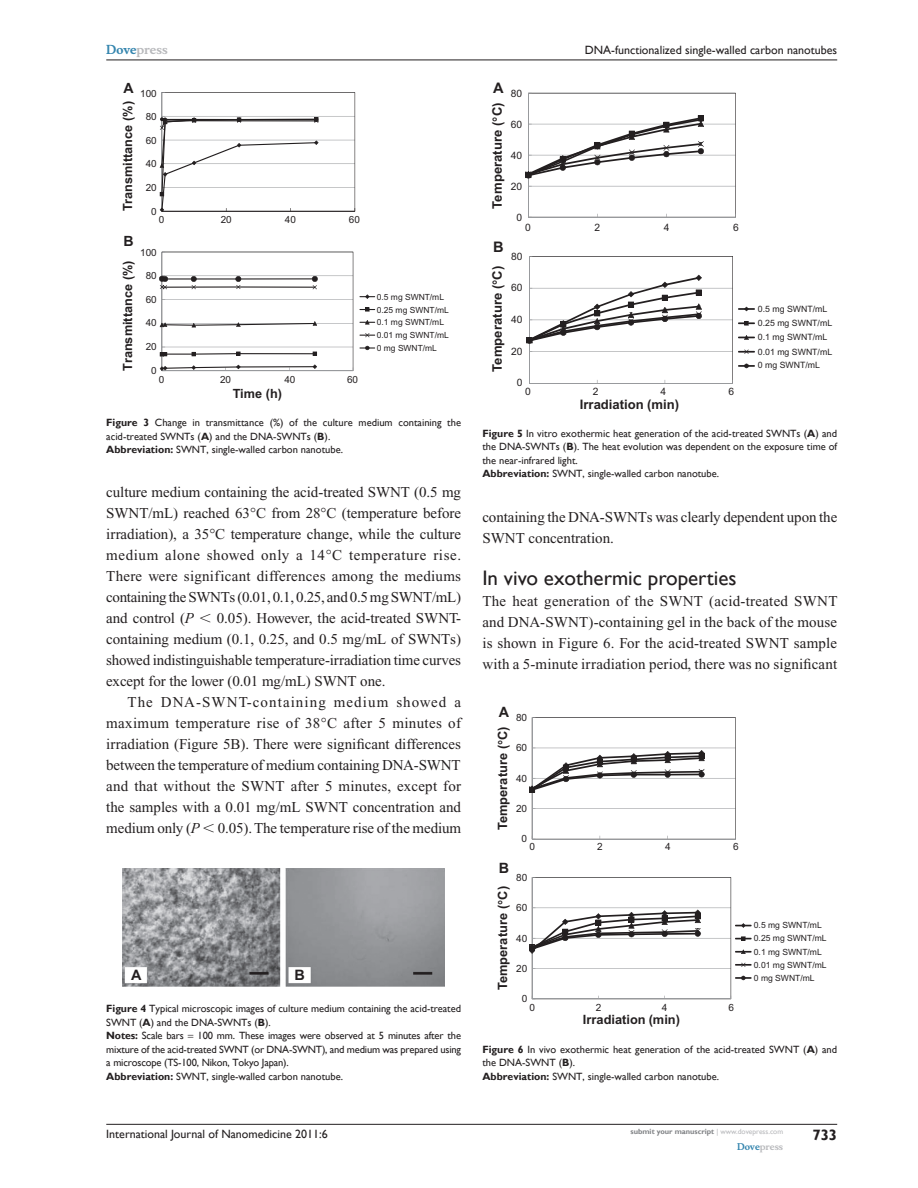
<style>
.page{position:relative;width:918px;height:1188px;background:#fff}
.page>*{position:absolute;margin:0;border:0;box-sizing:border-box;transform-origin:0 0}
.t1{font:21px "Gill Sans";color:#231f20}
.t2{font:15px/21px "Times New Roman";letter-spacing:-.005em;color:#231f20;text-align:justify}
.t3{font:700 15px "Gill Sans";color:#231f20}
.t4{font:700 14.55px "Arial";color:#231f20}
.t5{font:700 14.4px "Arial";color:#231f20}
.t6{font:700 14.25px "Arial";color:#231f20}
.t7{font:700 14.1px "Arial";color:#231f20}
.t8{font:700 13.05px "Arial";color:#231f20}
.t9{font:700 12.9px "Arial";letter-spacing:.005em;color:#231f20}
.t10{font:700 12.75px "Arial";letter-spacing:.005em;color:#231f20}
.t11{font:12px "Gill Sans";color:#231f20}
.t12{font:700 12px "Musee";color:#b8b9bc}
.t13{font:10.5px/13.5px "Gill Sans";color:#231f20}
.t14{font:10.2px "Arial";color:#231f20}
.t15{font:10.05px "Arial";color:#231f20}
.t16{font:9.9px "Arial";color:#231f20}
.t17{font:700 9px "Musee";color:#b8b9bc}
.t18{font:8.7px/14.1px "Arial";color:#231f20}
.t19{font:8.55px/13px "Arial";color:#231f20}
.t20{font:8.4px/12.8px "Arial";color:#231f20}
.t21{font:700 7.5px "Gill Sans";color:#808285}
.s1{color:#3485ae}
.s2{font-weight:700}
.s3{font-style:italic}
.s4{font-family:"Mathematical Pi One"}
.s5{font-weight:400;color:#b8b9bc}
</style>
<div class="page">
<hr style="left:106px;top:1124px;width:731px;height:1px;background:#231f20">
<hr style="left:106px;top:60px;width:731px;height:1px;background:#231f20">
<svg style="left:160px;top:92px;width:196px;height:120px"></svg>
<svg style="left:159px;top:252px;width:216px;height:120px"></svg>
<img style="left:123px;top:868px;width:322px;height:119px">
<svg style="left:525px;top:93px;width:211px;height:125px"></svg>
<svg style="left:526px;top:256px;width:229px;height:128px"></svg>
<svg style="left:529px;top:717px;width:207px;height:123px"></svg>
<svg style="left:529px;top:877px;width:223px;height:123px"></svg>
<p class="t12" style="left:106px;top:43px;width:63px"><span class="s1">Dove</span>press</p>
<p class="t7" style="left:123px;top:80px;width:12px">A</p>
<p class="t16" style="left:140px;top:88px;width:18px">100</p>
<p class="t16" style="left:146px;top:111px;width:12px">80</p>
<p class="t10" style="left:119px;top:211px;width:112px;rotate:-90deg">Transmittance (%)</p>
<p class="t16" style="left:146px;top:135px;width:12px">60</p>
<p class="t16" style="left:146px;top:158px;width:12px">40</p>
<p class="t16" style="left:146px;top:182px;width:12px">20</p>
<p class="t16" style="left:151px;top:206px;width:7px">0</p>
<p class="t16" style="left:159px;top:214px;width:7px">0</p>
<p class="t16" style="left:221px;top:214px;width:12px">20</p>
<p class="t16" style="left:285px;top:214px;width:12px">40</p>
<p class="t16" style="left:349px;top:214px;width:12px">60</p>
<p class="t7" style="left:123px;top:233px;width:12px">B</p>
<p class="t16" style="left:140px;top:247px;width:18px">100</p>
<p class="t16" style="left:146px;top:270px;width:12px">80</p>
<p class="t10" style="left:119px;top:371px;width:112px;rotate:-90deg">Transmittance (%)</p>
<p class="t16" style="left:146px;top:294px;width:12px">60</p>
<p class="t16" style="left:146px;top:317px;width:12px">40</p>
<p class="t16" style="left:146px;top:341px;width:12px">20</p>
<p class="t16" style="left:151px;top:365px;width:7px">0</p>
<p class="t16" style="left:159px;top:374px;width:7px">0</p>
<p class="t16" style="left:220px;top:374px;width:12px">20</p>
<p class="t16" style="left:284px;top:374px;width:12px">40</p>
<p class="t16" style="left:347px;top:374px;width:12px">60</p>
<p class="t10" style="left:233px;top:386px;width:51px">Time (h)</p>
<p class="t20" style="left:377px;top:291px;width:73px">0.5 mg SWNT/mL<br>0.25 mg SWNT/mL<br>0.1 mg SWNT/mL<br>0.01 mg SWNT/mL<br>0 mg SWNT/mL</p>
<p class="t13" style="left:106px;top:416px;width:356px"><span class="s2">Figure 3</span> Change in transmittance (%) of the culture medium containing the acid-treated SWNTs (<span class="s2">A</span>) and the DNA-SWNTs (<span class="s2">B</span>).<br><span class="s2">Abbreviation:</span> SWNT, single-walled carbon nanotube.</p>
<p class="t2" style="left:106px;top:482px;width:356px">culture medium containing the acid-treated SWNT (0.5 mg SWNT/mL) reached 63 C from 28 C (temperature before irradiation), a 35 C temperature change, while the culture medium alone showed only a 14 C temperature rise.<br>There were significant differences among the mediums containing the SWNTs (0.01, 0.1, 0.25, and 0.5 mg SWNT/mL) and control (<span class="s3">P</span> <span class="s4">,</span> 0.05). However, the acid-treated SWNT&shy;containing medium (0.1, 0.25, and 0.5 mg/mL of SWNTs) showed indistinguishable temperature-irradiation time curves except for the lower (0.01 mg/mL) SWNT one.</p>
<p class="t2" style="left:106px;top:692px;width:356px;text-indent:21px">The DNA-SWNT-containing medium showed a maximum temperature rise of 38 C after 5 minutes of irradiation (Figure 5B). There were significant differences between the temperature of medium containing DNA-SWNT and that without the SWNT after 5 minutes, except for the samples with a 0.01 mg/mL SWNT concentration and medium only (<span class="s3">P</span> <span class="s4">,</span> 0.05). The temperature rise of the medium</p>
<p class="t5" style="left:131px;top:966px;width:12px">A</p>
<p class="t5" style="left:294px;top:966px;width:12px">B</p>
<p class="t13" style="left:106px;top:1002px;width:356px"><span class="s2">Figure 4</span> Typical microscopic images of culture medium containing the acid-treated<br>SWNT (<span class="s2">A</span>) and the DNA-SWNTs (<span class="s2">B</span>).<br><span class="s2">Notes:</span> Scale bars</p>
<p class="t13" style="left:106px;top:1029px;width:356px;text-indent:91px">100 mm. These images were observed at 5 minutes after the mixture of the acid-treated SWNT (or DNA-SWNT), and medium was prepared using a microscope (TS-100, Nikon, Tokyo Japan).<br><span class="s2">Abbreviation:</span> SWNT, single-walled carbon nanotube.</p>
<p class="t4" style="left:493px;top:79px;width:12px">A</p>
<p class="t14" style="left:511px;top:88px;width:13px">80</p>
<p class="t8" style="left:489px;top:209px;width:108px;rotate:-90deg">Temperature ( C)</p>
<p class="t14" style="left:511px;top:119px;width:13px">60</p>
<p class="t14" style="left:511px;top:150px;width:13px">40</p>
<p class="t14" style="left:511px;top:181px;width:13px">20</p>
<p class="t14" style="left:517px;top:212px;width:7px">0</p>
<p class="t11" style="left:585px;top:43px;width:254px">DNA-functionalized single-walled carbon nanotubes</p>
<p class="t4" style="left:493px;top:238px;width:12px">B</p>
<p class="t14" style="left:525px;top:222px;width:7px">0</p>
<p class="t14" style="left:595px;top:222px;width:7px">2</p>
<p class="t14" style="left:664px;top:222px;width:7px">4</p>
<p class="t14" style="left:733px;top:222px;width:7px">6</p>
<p class="t14" style="left:511px;top:251px;width:13px">80</p>
<p class="t8" style="left:489px;top:372px;width:108px;rotate:-90deg">Temperature ( C)</p>
<p class="t14" style="left:511px;top:282px;width:13px">60</p>
<p class="t14" style="left:511px;top:314px;width:13px">40</p>
<p class="t14" style="left:511px;top:346px;width:13px">20</p>
<p class="t14" style="left:517px;top:377px;width:7px">0</p>
<p class="t14" style="left:525px;top:385px;width:7px">0</p>
<p class="t14" style="left:593px;top:385px;width:7px">2</p>
<p class="t14" style="left:661px;top:385px;width:7px">4</p>
<p class="t14" style="left:728px;top:385px;width:7px">6</p>
<p class="t8" style="left:580px;top:396px;width:101px">Irradiation (min)</p>
<p class="t18" style="left:758px;top:302px;width:76px">0.5 mg SWNT/mL<br>0.25 mg SWNT/mL<br>0.1 mg SWNT/mL<br>0.01 mg SWNT/mL<br>0 mg SWNT/mL</p>
<p class="t13" style="left:482px;top:427px;width:356px"><span class="s2">Figure 5</span> In vitro exothermic heat generation of the acid-treated SWNTs (<span class="s2">A</span>) and the DNA-SWNTs (<span class="s2">B</span>). The heat evolution was dependent on the exposure time of the near-infrared light.<br><span class="s2">Abbreviation:</span> SWNT, single-walled carbon nanotube.</p>
<p class="t2" style="left:482px;top:507px;width:357px">containing the DNA-SWNTs was clearly dependent upon the<br>SWNT concentration.</p>
<h1 class="t1" style="left:482px;top:566px;width:256px">In vivo exothermic properties</h1>
<p class="t2" style="left:482px;top:591px;width:357px">The heat generation of the SWNT (acid-treated SWNT and DNA-SWNT)-containing gel in the back of the mouse is shown in Figure 6. For the acid-treated SWNT sample with a 5-minute irradiation period, there was no significant</p>
<p class="t6" style="left:499px;top:704px;width:12px">A</p>
<p class="t15" style="left:516px;top:712px;width:13px">80</p>
<p class="t9" style="left:494px;top:830px;width:105px;rotate:-90deg">Temperature ( C)</p>
<p class="t15" style="left:516px;top:742px;width:13px">60</p>
<p class="t15" style="left:516px;top:772px;width:13px">40</p>
<p class="t15" style="left:516px;top:803px;width:13px">20</p>
<p class="t6" style="left:499px;top:859px;width:12px">B</p>
<p class="t15" style="left:522px;top:833px;width:7px">0</p>
<p class="t15" style="left:529px;top:841px;width:7px">0</p>
<p class="t15" style="left:597px;top:841px;width:7px">2</p>
<p class="t15" style="left:665px;top:841px;width:7px">4</p>
<p class="t15" style="left:733px;top:841px;width:7px">6</p>
<p class="t15" style="left:516px;top:872px;width:13px">80</p>
<p class="t9" style="left:494px;top:990px;width:105px;rotate:-90deg">Temperature ( C)</p>
<p class="t15" style="left:516px;top:902px;width:13px">60</p>
<p class="t15" style="left:516px;top:932px;width:13px">40</p>
<p class="t15" style="left:516px;top:963px;width:13px">20</p>
<p class="t15" style="left:522px;top:993px;width:7px">0</p>
<p class="t15" style="left:529px;top:1001px;width:7px">0</p>
<p class="t15" style="left:596px;top:1001px;width:7px">2</p>
<p class="t15" style="left:662px;top:1001px;width:7px">4</p>
<p class="t15" style="left:728px;top:1001px;width:7px">6</p>
<p class="t9" style="left:583px;top:1011px;width:99px">Irradiation (min)</p>
<p class="t19" style="left:754px;top:919px;width:74px">0.5 mg SWNT/mL<br>0.25 mg SWNT/mL</p>
<p class="t19" style="left:754px;top:945px;width:74px">0.1 mg SWNT/mL<br>0.01 mg SWNT/mL<br>0 mg SWNT/mL</p>
<p class="t13" style="left:482px;top:1042px;width:356px"><span class="s2">Figure 6</span> In vivo exothermic heat generation of the acid-treated SWNT (<span class="s2">A</span>) and the DNA-SWNT (<span class="s2">B</span>).<br><span class="s2">Abbreviation:</span> SWNT, single-walled carbon nanotube.</p>
<p class="t11" style="left:106px;top:1127px;width:223px">International Journal of Nanomedicine 2011:6</p>
<p class="t21" style="left:631px;top:1127px;width:154px">submit your manuscript <span class="s5">| www.dovepress.com</span></p>
<p class="t17" style="left:737px;top:1141px;width:48px"><span class="s1">Dove</span>press</p>
<p class="t3" style="left:812px;top:1126px;width:26px">733</p>
</div>
